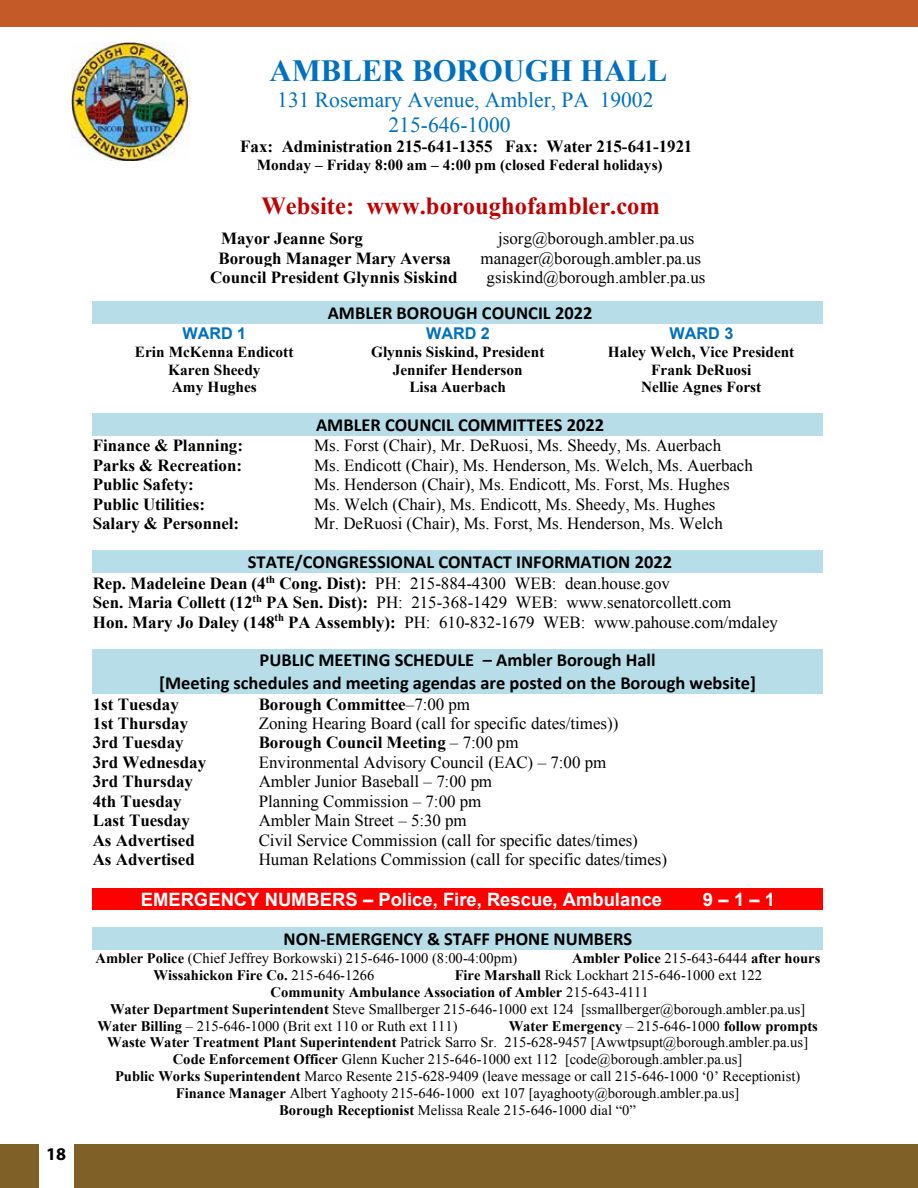
<style>
.page{position:relative;width:918px;height:1188px;background:#fff}
.page>*{position:absolute;margin:0;border:0;box-sizing:border-box;transform-origin:0 0}
.t1{font:700 30.75px "Times New Roman";color:#0070c0}
.t2{font:700 24.45px "Times New Roman";color:#c00000}
.t3{font:21.6px/24.8px "Times New Roman";letter-spacing:-.005em;color:#0070c0}
.t4{font:700 18.45px/22.5px "Calibri";color:#000;text-align:center}
.t5{font:700 18.45px "Arial";color:#fff}
.t6{font:700 18px "Myriad Pro";color:#000}
.t7{font:16.95px/19.5px "Times New Roman";color:#000}
.t8{font:700 16.95px "Times New Roman";color:#000}
.t9{font:700 16.2px "Arial";letter-spacing:-.005em;color:#0070c0}
.t10{font:700 15.3px "Times New Roman";color:#000}
.t11{font:14.55px "Times New Roman";color:#000}
.t12{font:700 14.55px "Times New Roman";color:#000}
.s1{font-weight:700}
.s2{font-weight:400}
</style>
<div class="page">
<div style="left:0;top:0;width:918px;height:27px;background:#c35a28"></div>
<hr style="left:917px;top:0;width:1px;height:1188px;background:#f4b182">
<div style="left:0;top:1144px;width:918px;height:44px;background:#7f6127"></div>
<div style="left:39px;top:1143px;width:35px;height:45px;background:#fff"></div>
<div style="left:93px;top:301px;width:730px;height:23px;background:#b6dde8"></div>
<div style="left:93px;top:413px;width:730px;height:23px;background:#b6dde8"></div>
<div style="left:93px;top:550px;width:730px;height:23px;background:#b6dde8"></div>
<div style="left:93px;top:649px;width:730px;height:45px;background:#b6dde8"></div>
<div style="left:93px;top:888px;width:730px;height:21px;background:#f00"></div>
<div style="left:93px;top:927px;width:730px;height:23px;background:#b6dde8"></div>
<img style="left:71px;top:43px;width:119px;height:117px">
<p class="t6" style="left:46px;top:1142px;width:21px">18</p>
<h1 class="t1" style="left:269px;top:49px;width:399px">AMBLER BOROUGH HALL</h1>
<p class="t3" style="left:388px;top:87px;width:267px;text-indent:-111px">131 Rosemary Avenue, Ambler, PA 19002<br>215-646-1000</p>
<p class="t8" style="left:240px;top:135px;width:454px">Fax: Administration 215-641-1355 Fax: Water 215-641-1921</p>
<p class="t10" style="left:257px;top:155px;width:408px">Monday – Friday 8:00 am – 4:00 pm (closed Federal holidays)</p>
<h2 class="t2" style="left:261px;top:189px;width:400px">Website: www.boroughofambler.com</h2>
<p class="t8" style="left:221px;top:227px;width:143px">Mayor Jeanne Sorg</p>
<p class="t7" style="left:498px;top:229px;width:198px">jsorg@borough.ambler.pa.us</p>
<p class="t8" style="left:219px;top:247px;width:234px">Borough Manager Mary Aversa</p>
<p class="t7" style="left:481px;top:248px;width:222px">manager@borough.ambler.pa.us</p>
<p class="t8" style="left:210px;top:266px;width:249px">Council President Glynnis Siskind</p>
<p class="t7" style="left:487px;top:268px;width:220px">gsiskind@borough.ambler.pa.us</p>
<p class="t4" style="left:328px;top:301px;width:266px">AMBLER BOROUGH COUNCIL 2022</p>
<p class="t9" style="left:183px;top:322px;width:65px">WARD 1</p>
<p class="t9" style="left:426px;top:322px;width:65px">WARD 2</p>
<p class="t9" style="left:670px;top:322px;width:65px">WARD 3</p>
<p class="t10" style="left:135px;top:341px;width:160px">Erin McKenna Endicott</p>
<p class="t10" style="left:371px;top:341px;width:175px">Glynnis Siskind, President</p>
<p class="t10" style="left:608px;top:341px;width:188px">Haley Welch, Vice President</p>
<p class="t10" style="left:168px;top:359px;width:94px">Karen Sheedy</p>
<p class="t10" style="left:393px;top:359px;width:131px">Jennifer Henderson</p>
<p class="t10" style="left:651px;top:359px;width:102px">Frank DeRuosi</p>
<p class="t10" style="left:172px;top:376px;width:86px">Amy Hughes</p>
<p class="t10" style="left:409px;top:376px;width:98px">Lisa Auerbach</p>
<p class="t10" style="left:641px;top:376px;width:122px">Nellie Agnes Forst</p>
<p class="t4" style="left:316px;top:413px;width:289px">AMBLER COUNCIL COMMITTEES 2022</p>
<p class="t8" style="left:93px;top:434px;width:152px">Finance &amp; Planning:</p>
<p class="t7" style="left:314px;top:436px;width:409px">Ms. Forst (Chair), Mr. DeRuosi, Ms. Sheedy, Ms. Auerbach</p>
<p class="t8" style="left:93px;top:453px;width:151px">Parks &amp; Recreation:</p>
<p class="t7" style="left:314px;top:455px;width:440px">Ms. Endicott (Chair), Ms. Henderson, Ms. Welch, Ms. Auerbach</p>
<p class="t8" style="left:93px;top:473px;width:102px">Public Safety:</p>
<p class="t7" style="left:314px;top:474px;width:417px">Ms. Henderson (Chair), Ms. Endicott, Ms. Forst, Ms. Hughes</p>
<p class="t8" style="left:93px;top:492px;width:114px">Public Utilities:</p>
<p class="t7" style="left:314px;top:494px;width:403px">Ms. Welch (Chair), Ms. Endicott, Ms. Sheedy, Ms. Hughes</p>
<p class="t8" style="left:93px;top:512px;width:148px">Salary &amp; Personnel:</p>
<p class="t7" style="left:314px;top:513px;width:410px">Mr. DeRuosi (Chair), Ms. Forst, Ms. Henderson, Ms. Welch</p>
<p class="t4" style="left:248px;top:550px;width:426px">STATE/CONGRESSIONAL CONTACT INFORMATION 2022</p>
<p class="t7" style="left:93px;top:573px;width:687px"><span class="s1">Rep. Madeleine Dean (4</span><sup>th</sup> <span class="s1">Cong. Dist):</span> PH: 215-884-4300 WEB: dean.house.gov<br><span class="s1">Sen. Maria Collett (12</span><sup>th</sup> <span class="s1">PA Sen. Dist):</span> PH: 215-368-1429 WEB: www.senatorcollett.com<br><span class="s1">Hon. Mary Jo Daley (148</span><sup>th</sup> <span class="s1">PA Assembly):</span> PH: 610-832-1679 WEB: www.pahouse.com/mdaley</p>
<p class="t4" style="left:159px;top:649px;width:598px">PUBLIC MEETING SCHEDULE – Ambler Borough Hall<br>[Meeting schedules and meeting agendas are posted on the Borough website]</p>
<p class="t8" style="left:93px;top:692px;width:88px">1st Tuesday</p>
<p class="t8" style="left:259px;top:692px;width:213px">Borough Committee<span class="s2">–7:00 pm</span></p>
<p class="t8" style="left:93px;top:712px;width:97px">1st Thursday</p>
<p class="t7" style="left:259px;top:713px;width:361px">Zoning Hearing Board (call for specific dates/times))</p>
<p class="t8" style="left:93px;top:731px;width:92px">3rd Tuesday</p>
<p class="t8" style="left:259px;top:731px;width:261px">Borough Council Meeting <span class="s2">– 7:00 pm</span></p>
<p class="t8" style="left:93px;top:751px;width:115px">3rd Wednesday</p>
<p class="t7" style="left:259px;top:752px;width:349px">Environmental Advisory Council (EAC) – 7:00 pm</p>
<p class="t8" style="left:93px;top:770px;width:102px">3rd Thursday</p>
<p class="t7" style="left:259px;top:772px;width:235px">Ambler Junior Baseball – 7:00 pm</p>
<p class="t8" style="left:93px;top:789px;width:90px">4th Tuesday</p>
<p class="t7" style="left:259px;top:791px;width:224px">Planning Commission – 7:00 pm</p>
<p class="t8" style="left:93px;top:809px;width:99px">Last Tuesday</p>
<p class="t7" style="left:259px;top:811px;width:210px">Ambler Main Street – 5:30 pm</p>
<p class="t8" style="left:93px;top:828px;width:104px">As Advertised</p>
<p class="t7" style="left:259px;top:830px;width:381px">Civil Service Commission (call for specific dates/times)</p>
<p class="t8" style="left:93px;top:848px;width:104px">As Advertised</p>
<p class="t7" style="left:259px;top:849px;width:410px">Human Relations Commission (call for specific dates/times)</p>
<p class="t5" style="left:141px;top:887px;width:523px">EMERGENCY NUMBERS – Police, Fire, Rescue, Ambulance</p>
<p class="t5" style="left:703px;top:887px;width:74px">9 –1 –1</p>
<p class="t4" style="left:284px;top:927px;width:350px">NON-EMERGENCY &amp; STAFF PHONE NUMBERS</p>
<p class="t11" style="left:96px;top:949px;width:423px"><span class="s1">Ambler Police</span> (Chief Jeffrey Borkowski) 215-646-1000 (8:00-4:00pm)</p>
<p class="t12" style="left:572px;top:948px;width:250px">Ambler Police <span class="s2">215-643-6444</span> after hours</p>
<p class="t12" style="left:154px;top:965px;width:222px">Wissahickon Fire Co. <span class="s2">215-646-1266</span></p>
<p class="t11" style="left:455px;top:965px;width:309px"><span class="s1">Fire Marshall</span> Rick Lockhart 215-646-1000 ext 122</p>
<p class="t12" style="left:270px;top:982px;width:380px">Community Ambulance Association of Ambler <span class="s2">215-643-4111</span></p>
<p class="t11" style="left:110px;top:999px;width:697px"><span class="s1">Water Department Superintendent</span> Steve Smallberger 215-646-1000 ext 124 [ssmallberger@borough.ambler.pa.us]</p>
<p class="t11" style="left:97px;top:1015px;width:362px"><span class="s1">Water Billing</span> – 215-646-1000 (Brit ext 110 or Ruth ext 111)</p>
<p class="t12" style="left:509px;top:1016px;width:311px">Water Emergency <span class="s2">– 215-646-1000</span> follow prompts</p>
<p class="t11" style="left:107px;top:1033px;width:703px"><span class="s1">Waste Water Treatment Plant Superintendent</span> Patrick Sarro Sr. 215-628-9457 [Awwtpsupt@borough.ambler.pa.us]</p>
<p class="t11" style="left:173px;top:1050px;width:571px"><span class="s1">Code Enforcement Officer</span> Glenn Kucher 215-646-1000 ext 112 [code@borough.ambler.pa.us]</p>
<p class="t11" style="left:115px;top:1066px;width:687px"><span class="s1">Public Works Superintendent</span> Marco Resente 215-628-9409 (leave message or call 215-646-1000 ‘0’ Receptionist)</p>
<p class="t11" style="left:176px;top:1083px;width:565px"><span class="s1">Finance Manager</span> Albert Yaghooty 215-646-1000 ext 107 [ayaghooty@borough.ambler.pa.us]</p>
<p class="t11" style="left:279px;top:1100px;width:358px"><span class="s1">Borough Receptionist</span> Melissa Reale 215-646-1000 dial “0”</p>
</div>
